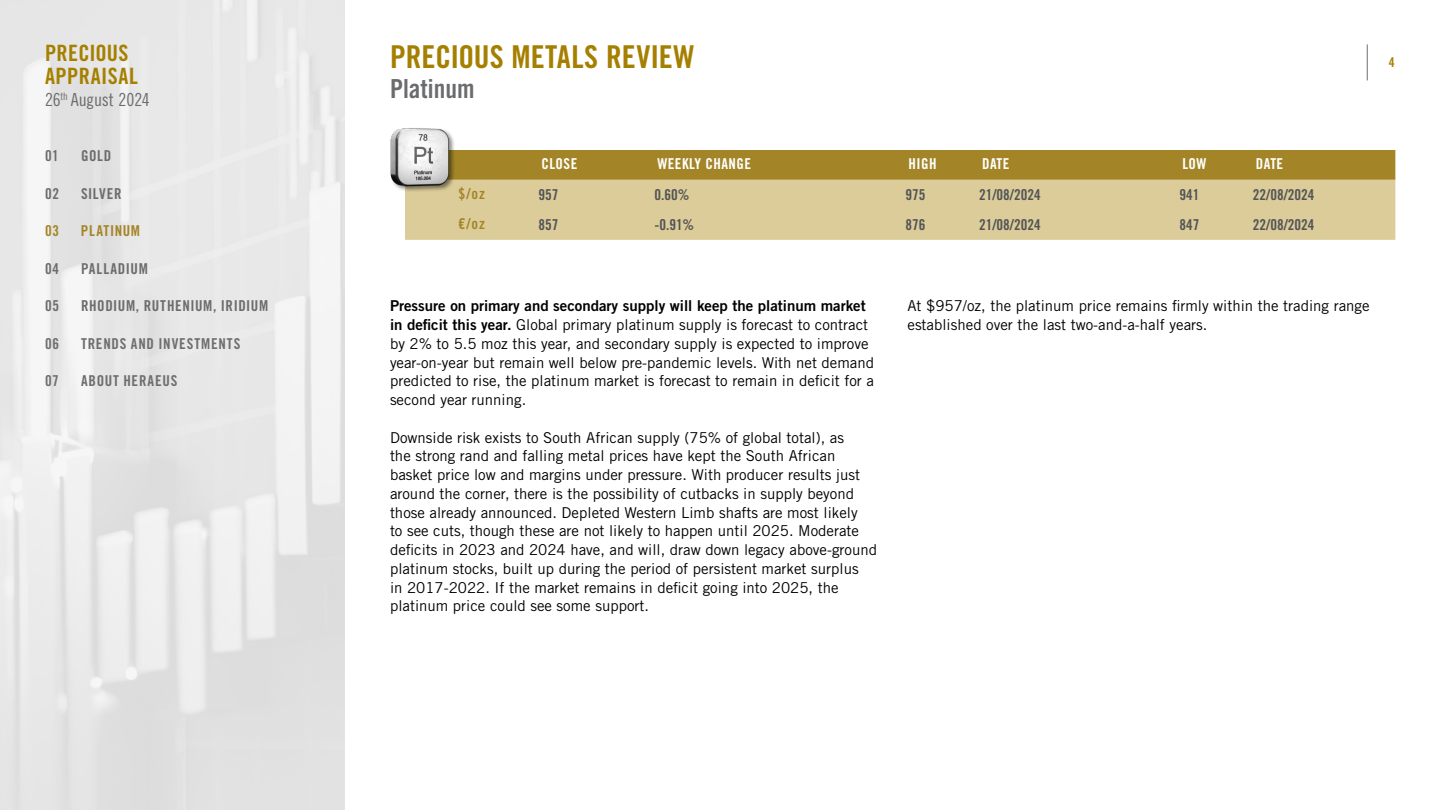
<style>
.page{position:relative;width:1440px;height:810px;background:#fff}
.page>*{position:absolute;margin:0;border:0;box-sizing:border-box;transform-origin:0 0}
.t1{font:31.5px "Trade Gothic LT Std Bd Cn 20";color:#a58000}
.t2{font:26.25px "Trade Gothic LT Std Bd Cn 20";color:#6b6c6e}
.t3{font:22.5px/22.5px "Trade Gothic LT Std Bd Cn 20";letter-spacing:.015em;color:#a58000}
.t4{font:18px "Trade Gothic LT Std Cn 18";letter-spacing:-.01em;color:#6b6c6e}
.t5{font:15px/18.8px "Trade Gothic LT Std";color:#000}
.t6{font:15px "Trade Gothic LT Std Bd Cn 20";color:#535456}
.t7{font:15px "Trade Gothic LT Std Bd 2";color:#000}
.t8{font:15px "Trade Gothic LT Std Bd Cn 20";letter-spacing:.04em;color:#6b6c6e}
.t9{font:15px "Trade Gothic LT Std Bd Cn 20";letter-spacing:.055em;color:#6e6e6e}
.t10{font:15px "Trade Gothic LT Std Bd Cn 20";letter-spacing:.03em;color:#fff}
.t11{font:15px "Trade Gothic LT Std Bd Cn 20";letter-spacing:.05em;color:#a38527}
.t12{font:13.5px "Trade Gothic LT Std Bd Cn 20";color:#a58000}
.s1{font-family:"Trade Gothic LT Std Bd 2"}
</style>
<div class="page">
<hr style="left:1367px;top:44px;width:1px;height:36px;background:#6e6e6e">
<div style="left:0;top:0;width:345px;height:810px;background:linear-gradient(to right,#e8e8e8,#e7e7e7)"></div>
<div style="left:474px;top:150px;width:921px;height:30px;background:#a38527"></div>
<div style="left:405px;top:180px;width:990px;height:60px;background:#dbcc99"></div>
<img style="left:390px;top:128px;width:84px;height:66px">
<h3 class="t3" style="left:45px;top:42px;width:94px">PRECIOUS<br>APPRAISAL</h3>
<p class="t4" style="left:45px;top:89px;width:106px">26<sup>th</sup> August 2024</p>
<p class="t8" style="left:45px;top:147px;width:15px">01</p>
<p class="t8" style="left:81px;top:147px;width:32px">GOLD</p>
<p class="t8" style="left:45px;top:184px;width:16px">02</p>
<p class="t8" style="left:81px;top:184px;width:42px">SILVER</p>
<p class="t11" style="left:45px;top:222px;width:16px">03</p>
<p class="t11" style="left:81px;top:222px;width:61px">PLATINUM</p>
<p class="t8" style="left:45px;top:259px;width:16px">04</p>
<p class="t8" style="left:81px;top:259px;width:68px">PALLADIUM</p>
<p class="t8" style="left:45px;top:297px;width:16px">05</p>
<p class="t8" style="left:81px;top:297px;width:189px">RHODIUM, RUTHENIUM, IRIDIUM</p>
<p class="t9" style="left:45px;top:334px;width:16px">06</p>
<p class="t9" style="left:81px;top:334px;width:161px">TRENDS AND INVESTMENTS</p>
<p class="t9" style="left:45px;top:372px;width:15px">07</p>
<p class="t9" style="left:81px;top:372px;width:98px">ABOUT HERAEUS</p>
<h1 class="t1" style="left:390px;top:37px;width:306px">PRECIOUS METALS REVIEW</h1>
<h2 class="t2" style="left:390px;top:72px;width:86px">Platinum</h2>
<p class="t10" style="left:541px;top:155px;width:37px">CLOSE</p>
<p class="t10" style="left:657px;top:155px;width:95px">WEEKLY CHANGE</p>
<p class="t10" style="left:909px;top:155px;width:30px">HIGH</p>
<p class="t10" style="left:982px;top:155px;width:29px">DATE</p>
<p class="t10" style="left:1182px;top:155px;width:26px">LOW</p>
<p class="t10" style="left:1256px;top:155px;width:29px">DATE</p>
<p class="t11" style="left:459px;top:185px;width:28px">$/oz</p>
<p class="t6" style="left:538px;top:186px;width:21px">957</p>
<p class="t6" style="left:654px;top:186px;width:36px">0.60%</p>
<p class="t6" style="left:906px;top:186px;width:21px">975</p>
<p class="t6" style="left:979px;top:186px;width:63px">21/08/2024</p>
<p class="t6" style="left:1179px;top:186px;width:21px">941</p>
<p class="t6" style="left:1253px;top:186px;width:63px">22/08/2024</p>
<p class="t11" style="left:458px;top:215px;width:28px">€/oz</p>
<p class="t6" style="left:538px;top:216px;width:21px">857</p>
<p class="t6" style="left:654px;top:216px;width:41px">-0.91%</p>
<p class="t6" style="left:906px;top:216px;width:21px">876</p>
<p class="t6" style="left:979px;top:216px;width:63px">21/08/2024</p>
<p class="t6" style="left:1179px;top:216px;width:21px">847</p>
<p class="t6" style="left:1253px;top:216px;width:63px">22/08/2024</p>
<p class="t12" style="left:1389px;top:54px;width:7px">4</p>
<p class="t7" style="left:390px;top:297px;width:477px">Pressure on primary and secondary supply will keep the platinum market</p>
<p class="t5" style="left:390px;top:315px;width:486px"><span class="s1">in deficit this year.</span> Global primary platinum supply is forecast to contract by 2% to 5.5 moz this year, and secondary supply is expected to improve year-on-year but remain well below pre-pandemic levels. With net demand predicted to rise, the platinum market is forecast to remain in deficit for a second year running.</p>
<p class="t5" style="left:390px;top:428px;width:489px">Downside risk exists to South African supply (75% of global total), as<br>the strong rand and falling metal prices have kept the South African basket price low and margins under pressure. With producer results just around the corner, there is the possibility of cutbacks in supply beyond those already announced. Depleted Western Limb shafts are most likely<br>to see cuts, though these are not likely to happen until 2025. Moderate deficits in 2023 and 2024 have, and will, draw down legacy above-ground platinum stocks, built up during the period of persistent market surplus<br>in 2017-2022. If the market remains in deficit going into 2025, the platinum price could see some support.</p>
<p class="t5" style="left:908px;top:296px;width:464px">At $957/oz, the platinum price remains firmly within the trading range established over the last two-and-a-half years.</p>
</div>
